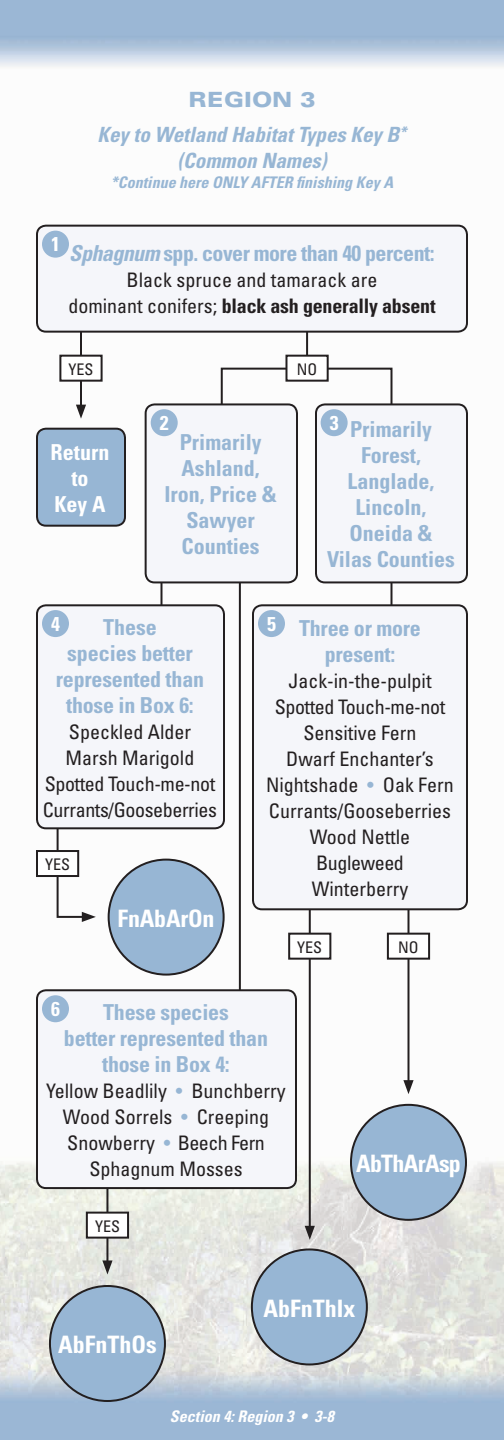
<style>
.page{position:relative;width:504px;height:1440px;background:#fff}
.page>*{position:absolute;margin:0;border:0;box-sizing:border-box;transform-origin:0 0}
.Flow_Chart_Habitat_T{font:700 condensed 24px "Univers";letter-spacing:-.01em;color:#fff}
.Flow_Chart_Habitat_T-2{font:700 condensed 24px "Univers";letter-spacing:-.03em;color:#fff}
.Flow_Chart_Subheadin{font:700 condensed 22px/26px "Univers";letter-spacing:-.01em;color:#97b6d4;text-align:center}
.Flow_Chart_Subheadin-2{font:700 condensed 22px "Univers";color:#fff}
.Region_Map_Subheadin{font:italic 700 condensed 21px/26px "Univers";color:#97b6d4;text-align:center}
.Subheadings{font:900 expanded 21px "Univers";color:#97b6d4}
.Flow_Chart_Text{font:condensed 20px/26px "Univers";color:#231f20;text-align:center}
.Flow_Chart_Text-2{font:condensed 20px/26px "Univers";letter-spacing:-.02em;color:#231f20;text-align:center}
.Body_Text{font:700 condensed 20px "Univers";color:#fff}
.Region_Map_Subheadin-2{font:italic 700 condensed 16px "Univers";color:#97b6d4}
.Flow_Chart_Text-3{font:italic 700 condensed 16px "Univers";color:#fff}
.Yes_No_Chart_Text{font:condensed 16px "Univers";color:#231f20}
.s1{font-style:italic}
.s2{font-weight:700}
.s3{color:#97b6d4}
</style>
<div class="page">
<img style="left:0;top:0;width:504px;height:1440px">
<hr style="left:80px;top:330px;width:2px;height:78px;background:#231f20">
<svg style="left:76px;top:405px;width:10px;height:14px"></svg>
<div style="left:252px;top:1249px;width:115px;height:115px;background:#97b6d4;border-radius:50%"></div>
<div style="left:251px;top:1248px;width:117px;height:117px;border:2px solid #231f20;border-radius:50%"></div>
<hr style="left:390px;top:573px;width:2px;height:90px;background:#231f20">
<hr style="left:160px;top:573px;width:2px;height:90px;background:#231f20">
<hr style="left:239px;top:573px;width:2px;height:459px;background:#231f20">
<svg style="left:220px;top:367px;width:174px;height:80px"></svg>
<hr style="left:306px;top:327px;width:2px;height:42px;background:#231f20">
<div style="left:286px;top:356px;width:42px;height:25px;background:#fff"></div>
<div style="left:285px;top:355px;width:44px;height:27px;border:2px solid #231f20"></div>
<div style="left:37px;top:226px;width:430px;height:106px;background:#f5f6fa;border-radius:9px"></div>
<div style="left:36px;top:225px;width:432px;height:108px;border:2px solid #231f20;border-radius:9px"></div>
<hr style="left:309px;top:894px;width:2px;height:335px;background:#231f20">
<svg style="left:305px;top:1226px;width:10px;height:14px"></svg>
<div style="left:289px;top:934px;width:41px;height:25px;background:#fff"></div>
<div style="left:288px;top:933px;width:43px;height:27px;border:2px solid #231f20"></div>
<div style="left:60px;top:356px;width:42px;height:25px;background:#fff"></div>
<div style="left:59px;top:355px;width:44px;height:27px;border:2px solid #231f20"></div>
<div style="left:37px;top:429px;width:88px;height:97px;background:#97b6d4;border-radius:9px"></div>
<div style="left:36px;top:428px;width:90px;height:99px;border:2px solid #231f20;border-radius:9px"></div>
<div style="left:146px;top:404px;width:151px;height:178px;background:#f5f6fa;border-radius:9px"></div>
<div style="left:145px;top:403px;width:153px;height:180px;border:2px solid #231f20;border-radius:9px"></div>
<div style="left:316px;top:404px;width:151px;height:178px;background:#f5f6fa;border-radius:9px"></div>
<div style="left:315px;top:403px;width:153px;height:180px;border:2px solid #231f20;border-radius:9px"></div>
<div style="left:351px;top:1105px;width:115px;height:115px;background:#97b6d4;border-radius:50%"></div>
<div style="left:350px;top:1104px;width:117px;height:117px;border:2px solid #231f20;border-radius:50%"></div>
<div style="left:109px;top:860px;width:115px;height:115px;background:#97b6d4;border-radius:50%"></div>
<div style="left:108px;top:859px;width:117px;height:117px;border:2px solid #231f20;border-radius:50%"></div>
<svg style="left:56px;top:829px;width:40px;height:93px"></svg>
<div style="left:37px;top:851px;width:41px;height:25px;background:#fff"></div>
<div style="left:36px;top:850px;width:43px;height:27px;border:2px solid #231f20"></div>
<div style="left:37px;top:605px;width:187px;height:223px;background:#f5f6fa;border-radius:9px"></div>
<div style="left:36px;top:604px;width:189px;height:225px;border:2px solid #231f20;border-radius:9px"></div>
<div style="left:50px;top:1286px;width:115px;height:115px;background:#97b6d4;border-radius:50%"></div>
<div style="left:49px;top:1285px;width:117px;height:117px;border:2px solid #231f20;border-radius:50%"></div>
<hr style="left:106px;top:1175px;width:2px;height:89px;background:#231f20">
<svg style="left:102px;top:1260px;width:11px;height:14px"></svg>
<div style="left:87px;top:1213px;width:41px;height:25px;background:#fff"></div>
<div style="left:86px;top:1212px;width:43px;height:27px;border:2px solid #231f20"></div>
<div style="left:37px;top:990px;width:259px;height:198px;background:#f5f6fa;border-radius:9px"></div>
<div style="left:36px;top:989px;width:261px;height:200px;border:2px solid #231f20;border-radius:9px"></div>
<hr style="left:408px;top:897px;width:2px;height:186px;background:#231f20">
<svg style="left:403px;top:1080px;width:11px;height:14px"></svg>
<div style="left:42px;top:231px;width:27px;height:27px;background:#97b6d4;border-radius:50%"></div>
<div style="left:151px;top:409px;width:27px;height:27px;background:#97b6d4;border-radius:50%"></div>
<div style="left:321px;top:409px;width:27px;height:27px;background:#97b6d4;border-radius:50%"></div>
<div style="left:42px;top:610px;width:27px;height:27px;background:#97b6d4;border-radius:50%"></div>
<div style="left:42px;top:995px;width:27px;height:27px;background:#97b6d4;border-radius:50%"></div>
<div style="left:388px;top:934px;width:41px;height:25px;background:#fff"></div>
<div style="left:387px;top:933px;width:43px;height:27px;border:2px solid #231f20"></div>
<div style="left:253px;top:605px;width:214px;height:304px;background:#f5f6fa;border-radius:9px"></div>
<div style="left:252px;top:604px;width:216px;height:306px;border:2px solid #231f20;border-radius:9px"></div>
<div style="left:258px;top:610px;width:27px;height:27px;background:#97b6d4;border-radius:50%"></div>
<p class="Subheadings" style="left:188px;top:87px;width:129px">REGION 3</p>
<p class="Region_Map_Subheadin" style="left:97px;top:121px;width:311px">Key to Wetland Habitat Types Key B<sup>* </sup>(Common Names)</p>
<p class="Region_Map_Subheadin-2" style="left:111px;top:172px;width:284px">*Continue here ONLY AFTER finishing Key A</p>
<p class="Body_Text" style="left:51px;top:232px;width:10px">1</p>
<p class="Flow_Chart_Subheadin" style="left:69px;top:240px;width:367px"><span class="s1">Sphagnum</span> spp. cover more than 40 percent:</p>
<p class="Flow_Chart_Text" style="left:68px;top:267px;width:369px">Black spruce and tamarack are<br>dominant conifers; <span class="s2">black ash generally absent</span></p>
<p class="Yes_No_Chart_Text" style="left:69px;top:359px;width:26px">YES</p>
<p class="Yes_No_Chart_Text" style="left:297px;top:359px;width:22px">NO</p>
<p class="Flow_Chart_Subheadin-2" style="left:51px;top:439px;width:60px">Return</p>
<p class="Flow_Chart_Subheadin-2" style="left:71px;top:465px;width:19px">to</p>
<p class="Flow_Chart_Subheadin-2" style="left:54px;top:491px;width:53px">Key A</p>
<p class="Body_Text" style="left:160px;top:410px;width:10px">2</p>
<p class="Body_Text" style="left:330px;top:410px;width:10px">3</p>
<p class="Flow_Chart_Subheadin" style="left:327px;top:416px;width:129px">Primarily<br>Forest,<br>Langlade,<br>Lincoln,<br>Oneida &amp;<br>Vilas Counties</p>
<p class="Flow_Chart_Subheadin" style="left:164px;top:429px;width:114px">Primarily<br>Ashland,<br>Iron, Price &amp;<br>Sawyer<br>Counties</p>
<p class="Body_Text" style="left:51px;top:611px;width:10px">4</p>
<p class="Flow_Chart_Subheadin" style="left:56px;top:614px;width:150px">These<br>species better represented than those in Box 6:</p>
<p class="Flow_Chart_Text" style="left:69px;top:718px;width:124px">Speckled Alder</p>
<p class="Flow_Chart_Text" style="left:66px;top:744px;width:130px">Marsh Marigold</p>
<p class="Flow_Chart_Text-2" style="left:45px;top:770px;width:172px">Spotted Touch-me-not</p>
<p class="Flow_Chart_Text-2" style="left:43px;top:796px;width:176px">Currants/Gooseberries</p>
<p class="Yes_No_Chart_Text" style="left:45px;top:854px;width:26px">YES</p>
<p class="Flow_Chart_Habitat_T" style="left:118px;top:903px;width:98px">FnAbArOn</p>
<p class="Body_Text" style="left:267px;top:611px;width:10px">5</p>
<p class="Flow_Chart_Subheadin" style="left:299px;top:615px;width:123px">Three or more present:</p>
<p class="Flow_Chart_Text" style="left:288px;top:668px;width:145px">Jack-in-the-pulpit</p>
<p class="Flow_Chart_Text-2" style="left:275px;top:694px;width:172px">Spotted Touch-me-not</p>
<p class="Flow_Chart_Text" style="left:303px;top:720px;width:115px">Sensitive Fern</p>
<p class="Flow_Chart_Text" style="left:266px;top:746px;width:189px">Dwarf Enchanter’s<br>Nightshade <span class="s3">•</span> Oak Fern</p>
<p class="Flow_Chart_Text" style="left:269px;top:798px;width:184px">Currants/Gooseberries</p>
<p class="Flow_Chart_Text-2" style="left:310px;top:824px;width:102px">Wood Nettle<br>Bugleweed</p>
<p class="Flow_Chart_Text" style="left:312px;top:876px;width:98px">Winterberry</p>
<p class="Yes_No_Chart_Text" style="left:297px;top:937px;width:26px">YES</p>
<p class="Yes_No_Chart_Text" style="left:398px;top:937px;width:22px">NO</p>
<p class="Body_Text" style="left:51px;top:996px;width:10px">6</p>
<p class="Flow_Chart_Subheadin" style="left:64px;top:999px;width:206px">These species<br>better represented than those in Box 4:</p>
<p class="Flow_Chart_Text" style="left:46px;top:1078px;width:241px">Yellow Beadlily <span class="s3">•</span> Bunchberry<br>Wood Sorrels <span class="s3">•</span> Creeping<br>Snowberry <span class="s3">•</span> Beech Fern<br>Sphagnum Mosses</p>
<p class="Yes_No_Chart_Text" style="left:95px;top:1216px;width:26px">YES</p>
<p class="Flow_Chart_Habitat_T-2" style="left:356px;top:1149px;width:106px">AbThArAsp</p>
<p class="Flow_Chart_Habitat_T" style="left:58px;top:1330px;width:100px">AbFnThOs</p>
<p class="Flow_Chart_Habitat_T" style="left:263px;top:1293px;width:93px">AbFnThIx</p>
<p class="Flow_Chart_Text-3" style="left:170px;top:1406px;width:166px">Section 4: Region 3 • 3-8</p>
</div>
